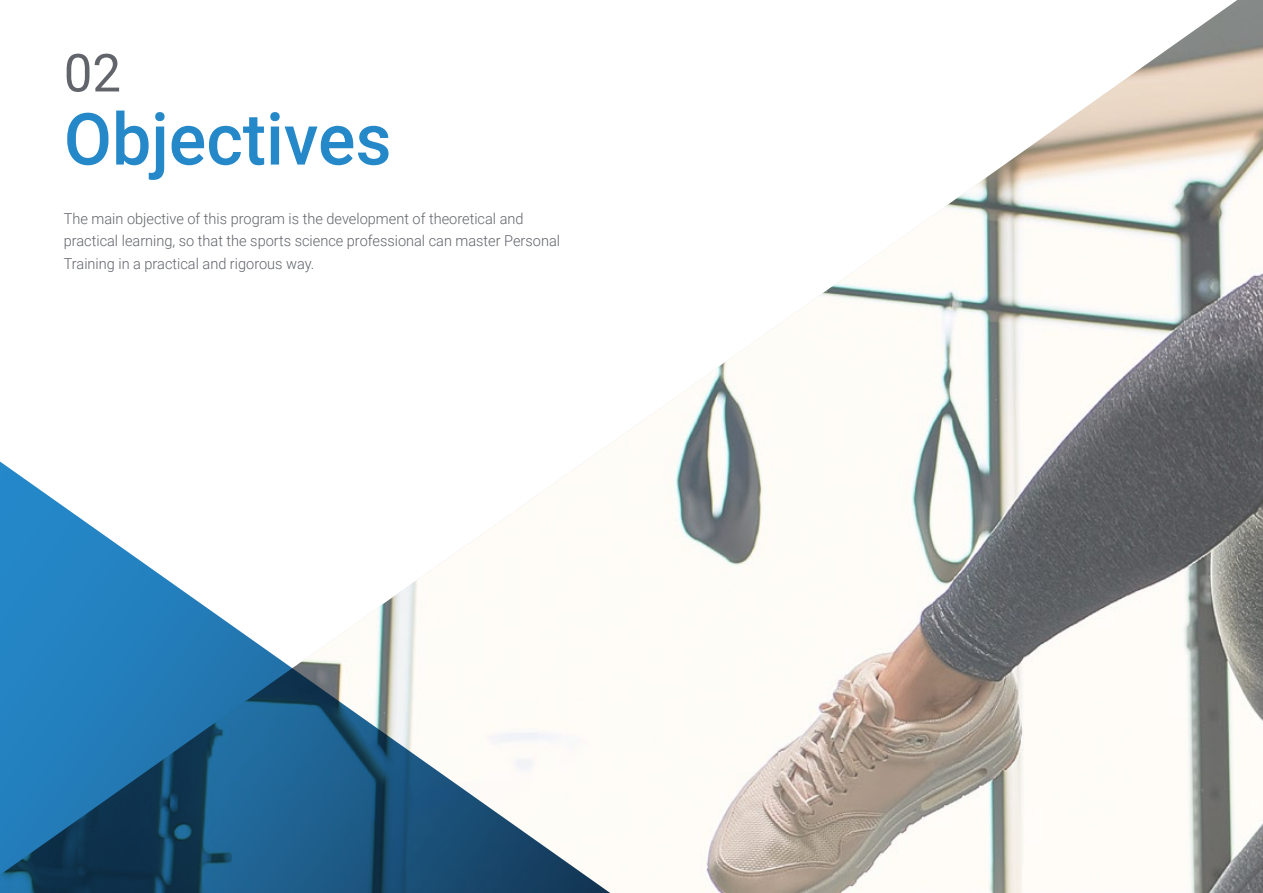
<style>
.page{position:relative;width:1263px;height:893px;background:#fff}
.page>*{position:absolute;margin:0;border:0;box-sizing:border-box;transform-origin:0 0}
.t1{font:500 72px "Roboto";color:#2488c9}
.t2{font:52.5px "Roboto";color:#61646a}
.t3{font:300 15px/22.5px "Roboto";color:#61646a}
</style>
<div class="page">
<img style="left:607px;top:0;width:656px;height:893px">
<svg style="left:0;top:446px;width:640px;height:447px"></svg>
<h2 class="t2" style="left:64px;top:36px;width:59px">02</h2>
<h1 class="t1" style="left:64px;top:89px;width:329px">Objectives</h1>
<p class="t3" style="left:64px;top:207px;width:498px">The main objective of this program is the development of theoretical and practical learning, so that the sports science professional can master Personal<br>Training in a practical and rigorous way.</p>
</div>
